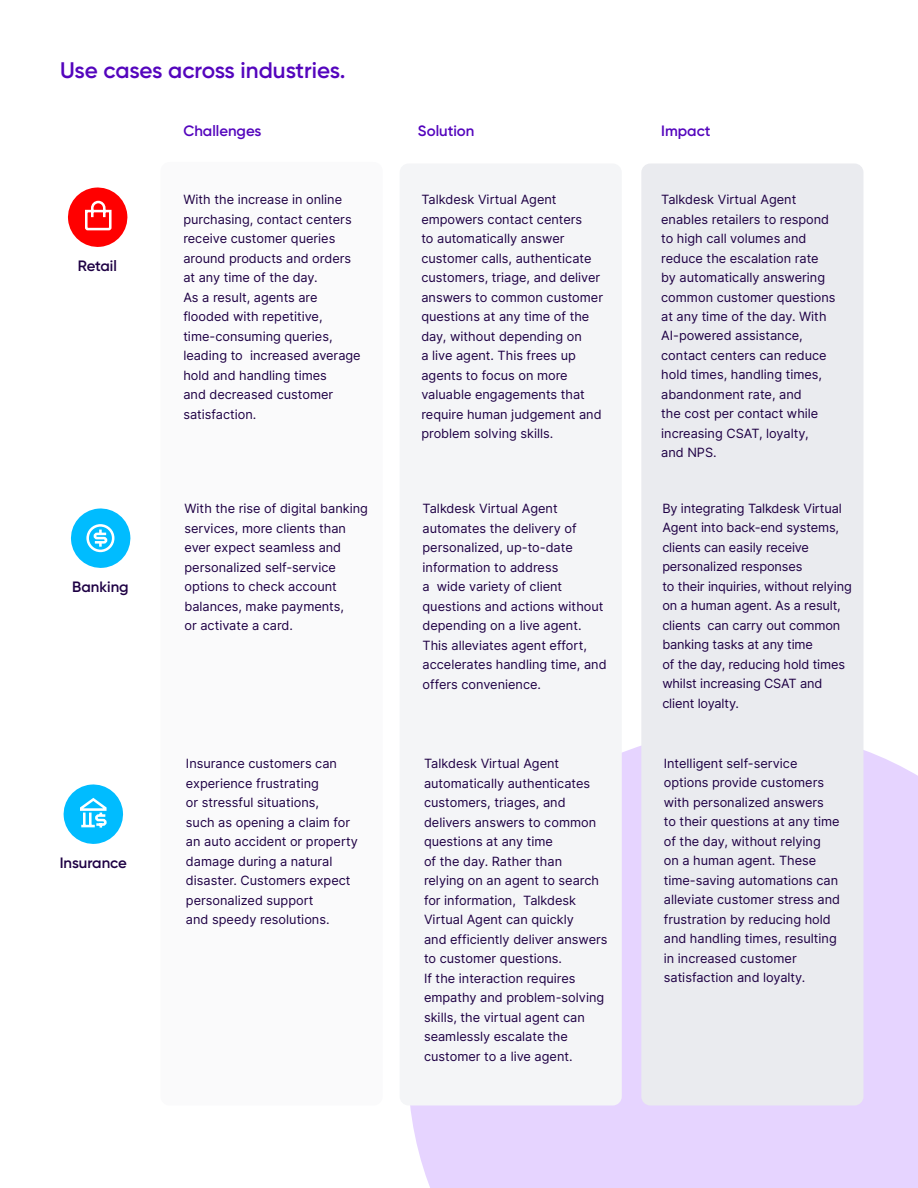
<style>
.page{position:relative;width:918px;height:1188px;background:#fff}
.page>*{position:absolute;margin:0;border:0;box-sizing:border-box;transform-origin:0 0}
.t1{font:600 22.5px "Gilroy";letter-spacing:-.005em;color:#5405bd}
.t2{font:600 15px "Gilroy";color:#5405bd}
.t3{font:600 15px "Gilroy";color:#1e0044}
.t4{font:12.75px/19.5px "Inter";color:#1e0044}
</style>
<div class="page">
<div style="left:410px;top:729px;width:508px;height:459px;background:#e6d4ff"></div>
<div style="left:400px;top:163px;width:222px;height:942px;background:#f4f5f7;border-radius:9px"></div>
<div style="left:641px;top:163px;width:222px;height:942px;background:#eaebef;border-radius:9px"></div>
<div style="left:160px;top:162px;width:223px;height:943px;background:#fafafb;border-radius:9px"></div>
<svg style="left:68px;top:187px;width:60px;height:60px"></svg>
<svg style="left:71px;top:508px;width:60px;height:60px"></svg>
<svg style="left:63px;top:784px;width:61px;height:60px"></svg>
<h1 class="t1" style="left:60px;top:56px;width:287px">Use cases across industries.</h1>
<p class="t3" style="left:78px;top:257px;width:41px">Retail</p>
<p class="t3" style="left:72px;top:578px;width:58px">Banking</p>
<p class="t3" style="left:60px;top:854px;width:69px">Insurance</p>
<p class="t2" style="left:183px;top:122px;width:80px">Challenges</p>
<p class="t4" style="left:183px;top:190px;width:179px">With the increase in online purchasing, contact centers receive customer queries around products and orders at any time of the day.<br>As a result, agents are flooded with repetitive, time-consuming queries, leading to increased average hold and handling times<br>and decreased customer satisfaction.</p>
<p class="t4" style="left:185px;top:499px;width:185px">With the rise of digital banking services, more clients than ever expect seamless and personalized self-service options to check account balances, make payments,<br>or activate a card.</p>
<p class="t4" style="left:186px;top:754px;width:174px">Insurance customers can experience frustrating<br>or stressful situations,<br>such as opening a claim for an auto accident or property damage during a natural disaster. Customers expect personalized support<br>and speedy resolutions.</p>
<p class="t2" style="left:418px;top:122px;width:58px">Solution</p>
<p class="t2" style="left:661px;top:122px;width:51px">Impact</p>
<p class="t4" style="left:421px;top:190px;width:183px">Talkdesk Virtual Agent empowers contact centers<br>to automatically answer customer calls, authenticate customers, triage, and deliver answers to common customer questions at any time of the day, without depending on<br>a live agent. This frees up agents to focus on more valuable engagements that require human judgement and problem solving skills.</p>
<p class="t4" style="left:423px;top:498px;width:186px">Talkdesk Virtual Agent automates the delivery of personalized, up-to-date information to address<br>a wide variety of client questions and actions without depending on a live agent.<br>This alleviates agent effort, accelerates handling time, and offers convenience.</p>
<p class="t4" style="left:424px;top:753px;width:185px">Talkdesk Virtual Agent automatically authenticates customers, triages, and delivers answers to common questions at any time<br>of the day. Rather than<br>relying on an agent to search for information, Talkdesk<br>Virtual Agent can quickly<br>and efficiently deliver answers to customer questions.<br>If the interaction requires empathy and problem-solving skills, the virtual agent can seamlessly escalate the customer to a live agent.</p>
<p class="t4" style="left:661px;top:189px;width:176px">Talkdesk Virtual Agent enables retailers to respond to high call volumes and reduce the escalation rate by automatically answering common customer questions at any time of the day. With<br>AI-powered assistance, contact centers can reduce hold times, handling times, abandonment rate, and<br>the cost per contact while increasing CSAT, loyalty,<br>and NPS.</p>
<p class="t4" style="left:662px;top:498px;width:191px">By integrating Talkdesk Virtual<br>Agent into back-end systems, clients can easily receive personalized responses<br>to their inquiries, without relying on a human agent. As a result, clients can carry out common banking tasks at any time<br>of the day, reducing hold times whilst increasing CSAT and client loyalty.</p>
<p class="t4" style="left:664px;top:753px;width:178px">Intelligent self-service options provide customers with personalized answers<br>to their questions at any time of the day, without relying<br>on a human agent. These time-saving automations can alleviate customer stress and frustration by reducing hold and handling times, resulting in increased customer satisfaction and loyalty.</p>
</div>
